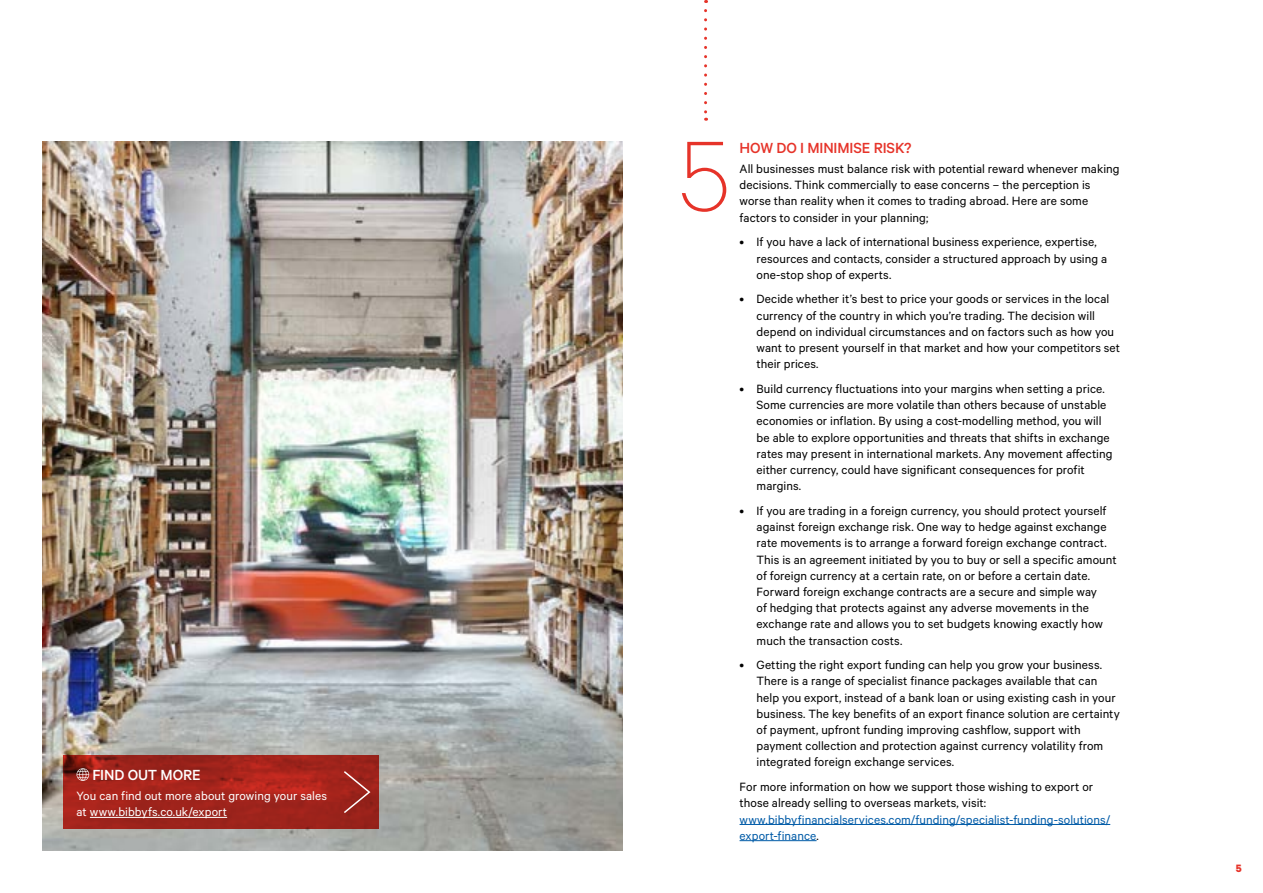
<style>
.page{position:relative;width:1263px;height:893px;background:#fff}
.page>*{position:absolute;margin:0;border:0;box-sizing:border-box;transform-origin:0 0}
.t1{font:500 16.5px "Calibre";letter-spacing:-.01em;color:#e63329}
.t2{font:500 16.5px "Calibre";letter-spacing:-.01em;color:#fff}
.t3{font:13.5px/16.2px "Calibre";letter-spacing:.005em;color:#000}
.t4{font:13.5px/16.2px "Calibre";letter-spacing:.005em;color:#005ba7}
.t5{font:13.5px/16.2px "Calibre";letter-spacing:.005em;color:#fff}
.t6{font:700 12px "Calibre";color:#e63329}
.s1{color:#000}
</style>
<div class="page">
<hr style="left:739px;top:824px;width:371px;height:1px;background:#005ba7">
<hr style="left:739px;top:840px;width:77px;height:1px;background:#005ba7">
<svg style="left:682px;top:142px;width:44px;height:70px"></svg>
<svg style="left:704px;top:11px;width:3px;height:110px"></svg>
<img style="left:43px;top:142px;width:580px;height:708px">
<svg style="left:64px;top:755px;width:315px;height:74px;background:#a1231b"></svg>
<hr style="left:90px;top:817px;width:137px;height:1px;background:#fff">
<svg style="left:77px;top:768px;width:12px;height:13px"></svg>
<svg style="left:342px;top:769px;width:30px;height:46px"></svg>
<p class="t2" style="left:92px;top:765px;width:110px">FIND OUT MORE</p>
<p class="t5" style="left:77px;top:787px;width:252px">You can find out more about growing your sales at www.bibbyfs.co.uk/export</p>
<p class="t1" style="left:739px;top:138px;width:173px">HOW DO I MINIMISE RISK?</p>
<p class="t3" style="left:739px;top:160px;width:382px">All businesses must balance risk with potential reward whenever making decisions. Think commercially to ease concerns – the perception is worse than reality when it comes to trading abroad. Here are some factors to consider in your planning;</p>
<p class="t3" style="left:756px;top:234px;width:352px;text-indent:-17px">• If you have a lack of international business experience, expertise, resources and contacts, consider a structured approach by using a one-stop shop of experts.</p>
<p class="t3" style="left:756px;top:291px;width:365px;text-indent:-17px">• Decide whether it’s best to price your goods or services in the local currency of the country in which you’re trading. The decision will depend on individual circumstances and on factors such as how you want to present yourself in that market and how your competitors set their prices.</p>
<p class="t3" style="left:756px;top:380px;width:357px;text-indent:-17px">• Build currency fluctuations into your margins when setting a price.<br>Some currencies are more volatile than others because of unstable economies or inflation. By using a cost-modelling method, you will be able to explore opportunities and threats that shifts in exchange rates may present in international markets. Any movement affecting either currency, could have significant consequences for profit margins.</p>
<p class="t3" style="left:756px;top:502px;width:362px;text-indent:-17px">• If you are trading in a foreign currency, you should protect yourself against foreign exchange risk. One way to hedge against exchange rate movements is to arrange a forward foreign exchange contract.<br>This is an agreement initiated by you to buy or sell a specific amount of foreign currency at a certain rate, on or before a certain date.<br>Forward foreign exchange contracts are a secure and simple way<br>of hedging that protects against any adverse movements in the exchange rate and allows you to set budgets knowing exactly how much the transaction costs.</p>
<p class="t3" style="left:756px;top:656px;width:365px;text-indent:-17px">• Getting the right export funding can help you grow your business.<br>There is a range of specialist finance packages available that can help you export, instead of a bank loan or using existing cash in your business. The key benefits of an export finance solution are certainty of payment, upfront funding improving cashflow, support with payment collection and protection against currency volatility from integrated foreign exchange services.</p>
<p class="t3" style="left:739px;top:778px;width:355px">For more information on how we support those wishing to export or those already selling to overseas markets, visit:</p>
<p class="t4" style="left:739px;top:811px;width:372px">www.bibbyfinancialservices.com/funding/specialist-funding-solutions/ export-finance<span class="s1">.</span></p>
<p class="t6" style="left:1236px;top:861px;width:7px">5</p>
</div>
